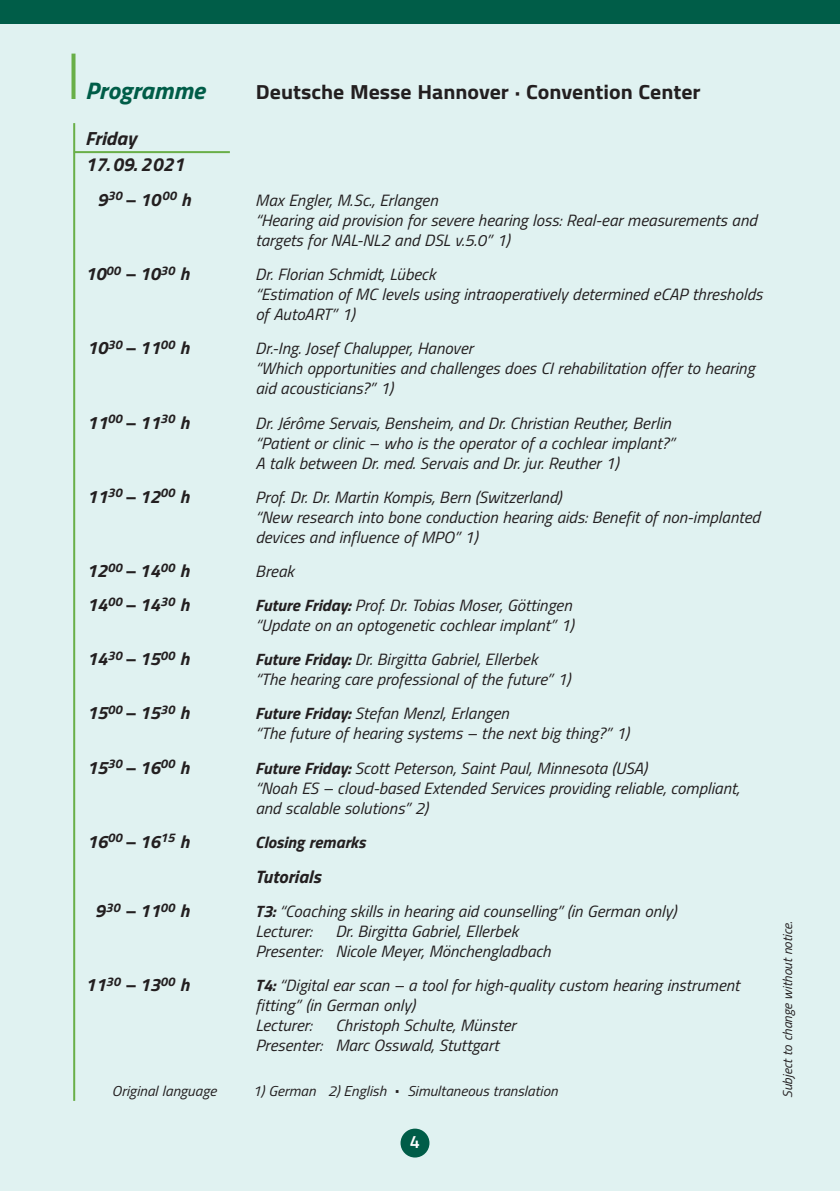
<style>
.page{position:relative;width:840px;height:1191px;background:#fff}
.page>*{position:absolute;margin:0;border:0;box-sizing:border-box;transform-origin:0 0}
.B__Headline_UK_10_2{font:italic 700 24px "Titillium Web";color:#005d48;scale:1.05 1}
.B__Headline_DE_10_2{font:700 20.4px "Titillium Web";color:#231f20;scale:1.07 1}
.F__Tag_Datum_UK{font:italic 700 19px "Titillium Web";color:#231f20}
.F__Tag_Datum_UK-2{font:italic 700 19px "Titillium Web";color:#231f20;scale:1.05 1}
.C__Programm_Fließ_UK{font:italic 700 18px "Titillium Web";color:#231f20}
.t1{font:600 18px "Titillium Web";color:#fff}
.C__Programm_Fließ_UK-2{font:italic 16.4px/20px "Titillium Web";color:#231f20}
.C__Programm_Fließ_UK-3{font:italic 700 16.4px "Titillium Web";color:#231f20}
.C__Programm_Fließ_UK-4{font:italic 14.4px "Titillium Web";color:#231f20;scale:1.05 1}
.C__Programm_Fließ_DE{font:italic 13px "Titillium Web";color:#231f20}
.s1{font-weight:700}
.s2{font-size:10px}
</style>
<div class="page">
<div style="left:0;top:0;width:839px;height:1191px;background:#e0f2f1"></div>
<div style="left:0;top:0;width:839px;height:23px;background:#005d48"></div>
<div style="left:400px;top:1128px;width:29px;height:29px;background:#005d48;border-radius:50%"></div>
<svg style="left:71px;top:54px;width:4px;height:45px"></svg>
<hr style="left:73px;top:123px;width:2px;height:977px;background:#69af48">
<hr style="left:74px;top:151px;width:156px;height:2px;background:#69af48">
<p class="B__Headline_UK_10_2" style="left:85px;top:71px;width:116px">Programme</p>
<p class="F__Tag_Datum_UK-2" style="left:85px;top:123px;width:50px">Friday</p>
<p class="F__Tag_Datum_UK" style="left:85px;top:149px;width:100px">17. 09. 2021</p>
<p class="C__Programm_Fließ_UK" style="left:97px;top:185px;width:95px">9<sup>30</sup> – 10<sup>00</sup> h</p>
<p class="C__Programm_Fließ_UK-2" style="left:255px;top:189px;width:503px">Max Engler, M.Sc., Erlangen<br>“Hearing aid provision for severe hearing loss: Real-ear measurements and targets for NAL-NL2 and DSL v.5.0” 1)</p>
<p class="C__Programm_Fließ_UK" style="left:85px;top:260px;width:106px">10<sup>00</sup> – 10<sup>30</sup> h</p>
<p class="C__Programm_Fließ_UK-2" style="left:255px;top:263px;width:508px">Dr. Florian Schmidt, Lübeck<br>“Estimation of MC levels using intraoperatively determined eCAP thresholds of AutoART” 1)</p>
<p class="C__Programm_Fließ_UK" style="left:87px;top:334px;width:104px">10<sup>30</sup> – 11<sup>00</sup> h</p>
<p class="C__Programm_Fließ_UK-2" style="left:255px;top:338px;width:500px">Dr.-Ing. Josef Chalupper, Hanover<br>“Which opportunities and challenges does CI rehabilitation offer to hearing aid acousticians?” 1)</p>
<p class="C__Programm_Fließ_UK" style="left:87px;top:408px;width:104px">11<sup>00</sup> – 11<sup>30</sup> h</p>
<p class="C__Programm_Fließ_UK-2" style="left:255px;top:412px;width:420px">Dr. Jérôme Servais, Bensheim, and Dr. Christian Reuther, Berlin “Patient or clinic – who is the operator of a cochlear implant?”<br>A talk between Dr. med. Servais and Dr. jur. Reuther 1)</p>
<p class="C__Programm_Fließ_UK" style="left:87px;top:482px;width:104px">11<sup>30</sup> – 12<sup>00</sup> h</p>
<p class="C__Programm_Fließ_UK-2" style="left:255px;top:486px;width:506px">Prof. Dr. Dr. Martin Kompis, Bern (Switzerland)<br>“New research into bone conduction hearing aids: Benefit of non-implanted devices and influence of MPO” 1)</p>
<p class="C__Programm_Fließ_UK" style="left:86px;top:556px;width:104px">12<sup>00</sup> – 14<sup>00</sup> h</p>
<p class="C__Programm_Fließ_UK-2" style="left:255px;top:560px;width:40px">Break</p>
<p class="C__Programm_Fließ_UK" style="left:87px;top:590px;width:104px">14<sup>00</sup> – 14<sup>30</sup> h</p>
<p class="C__Programm_Fließ_UK-2" style="left:255px;top:594px;width:320px"><span class="s1">Future Friday:</span> Prof. Dr. Tobias Moser, Göttingen “Update on an optogenetic cochlear implant” 1)</p>
<p class="C__Programm_Fließ_UK" style="left:87px;top:645px;width:104px">14<sup>30</sup> – 15<sup>00</sup> h</p>
<p class="C__Programm_Fließ_UK-2" style="left:255px;top:648px;width:316px"><span class="s1">Future Friday:</span> Dr. Birgitta Gabriel, Ellerbek “The hearing care professional of the future” 1)</p>
<p class="C__Programm_Fließ_UK" style="left:87px;top:699px;width:104px">15<sup>00</sup> – 15<sup>30</sup> h</p>
<p class="C__Programm_Fließ_UK-2" style="left:255px;top:703px;width:375px"><span class="s1">Future Friday:</span> Stefan Menzl, Erlangen<br>“The future of hearing systems – the next big thing?” 1)</p>
<p class="C__Programm_Fließ_UK" style="left:87px;top:753px;width:104px">15<sup>30</sup> – 16<sup>00</sup> h</p>
<p class="C__Programm_Fließ_UK-2" style="left:255px;top:757px;width:485px"><span class="s1">Future Friday:</span> Scott Peterson, Saint Paul, Minnesota (USA)<br>“Noah ES – cloud-based Extended Services providing reliable, compliant, and scalable solutions” 2)</p>
<p class="C__Programm_Fließ_UK" style="left:87px;top:827px;width:104px">16<sup>00</sup> – 16<sup>15</sup> h</p>
<p class="C__Programm_Fließ_UK-3" style="left:255px;top:829px;width:112px">Closing remarks</p>
<p class="C__Programm_Fließ_UK" style="left:255px;top:862px;width:67px">Tutorials</p>
<p class="C__Programm_Fließ_UK" style="left:95px;top:897px;width:96px">9<sup>30</sup> – 11<sup>00</sup> h</p>
<p class="C__Programm_Fließ_UK-2" style="left:255px;top:900px;width:422px"><span class="s1">T3:</span> “Coaching skills in hearing aid counselling” (in German only)<br>Lecturer:</p>
<p class="B__Headline_DE_10_2" style="left:256px;top:76px;width:417px">Deutsche Messe Hannover · Convention Center</p>
<p class="C__Programm_Fließ_UK-2" style="left:255px;top:920px;width:297px;text-indent:80px">Dr. Birgitta Gabriel, Ellerbek<br>Presenter: Nicole Meyer, Mönchengladbach</p>
<p class="C__Programm_Fließ_UK" style="left:85px;top:971px;width:106px">11<sup>30</sup> – 13<sup>00</sup> h</p>
<p class="C__Programm_Fließ_UK-2" style="left:255px;top:975px;width:485px"><span class="s1">T4:</span> “Digital ear scan – a tool for high-quality custom hearing instrument fitting” (in German only)<br>Lecturer:</p>
<p class="C__Programm_Fließ_UK-2" style="left:255px;top:1015px;width:262px;text-indent:80px">Christoph Schulte, Münster<br>Presenter: Marc Osswald, Stuttgart</p>
<p class="C__Programm_Fließ_UK-4" style="left:112px;top:1080px;width:101px">Original language</p>
<p class="C__Programm_Fließ_UK-4" style="left:252px;top:1080px;width:292px">1) German 2) English <span class="s2">•</span> Simultaneous translation</p>
<p class="t1" style="left:409px;top:1128px;width:12px">4</p>
<p class="C__Programm_Fließ_DE" style="left:777px;top:1098px;width:178px;rotate:-90deg">Subject to change without notice.</p>
</div>
